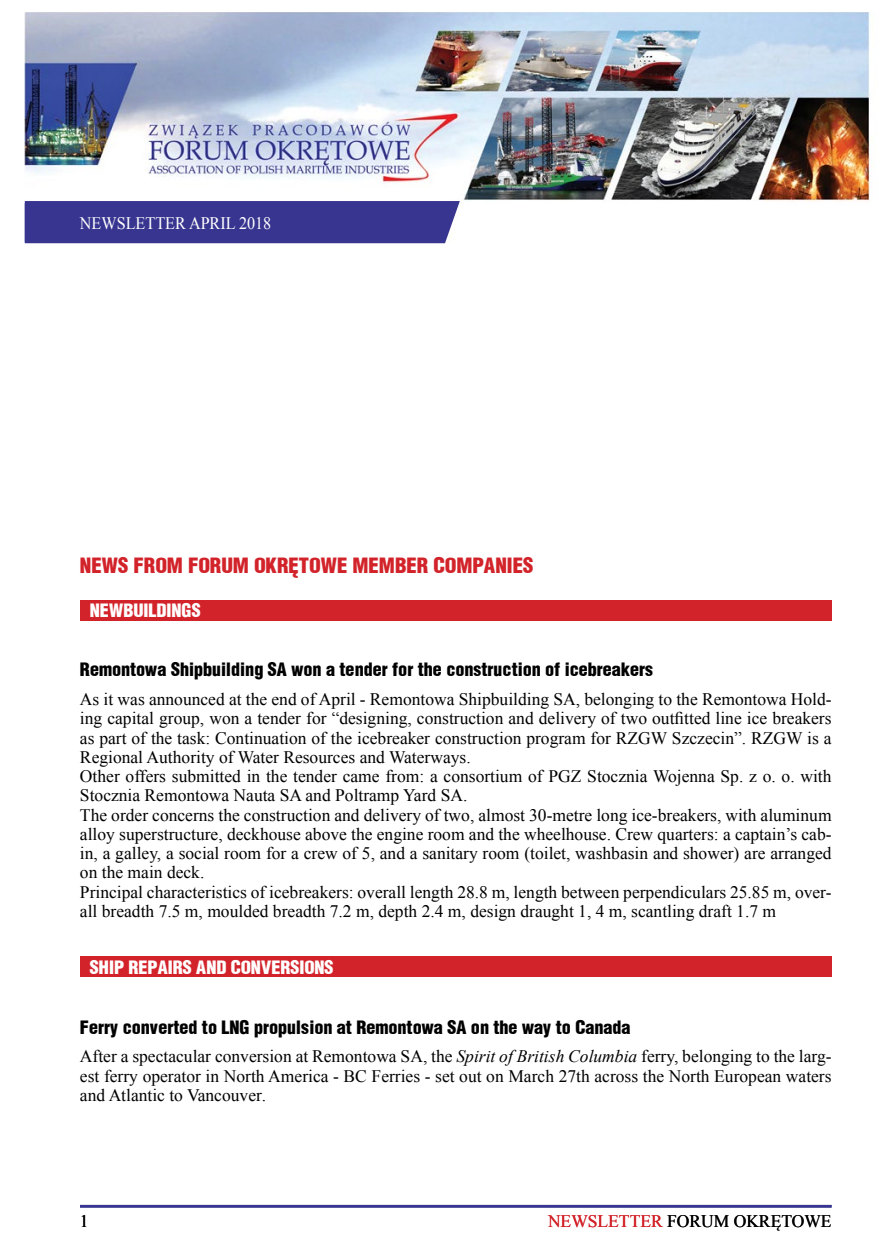
<style>
.page{position:relative;width:893px;height:1241px;background:#fff}
.page>*{position:absolute;margin:0;border:0;box-sizing:border-box;transform-origin:0 0}
.t1{font:21px "Switz Cond Blackpl";color:#d2232a}
.t2{font:18.38px "Switz Cond Blackpl";color:#000}
.t3{font:18.38px "Switz Cond Blackpl";color:#fff}
.t4{font:17.5px/19.2px "Times New Roman";color:#000}
.t5{font:17.5px "Times New Roman";color:#fff;scale:.92 1}
.s1{font-style:italic}
.s2{color:#d2232a}
</style>
<div class="page">
<img style="left:25px;top:12px;width:845px;height:189px">
<hr style="left:80px;top:1204px;width:752px;height:3px;background:#383590">
<div style="left:80px;top:956px;width:752px;height:20px;background:#d2232a"></div>
<div style="left:80px;top:599px;width:752px;height:21px;background:#d2232a"></div>
<div style="left:25px;top:201px;width:435px;height:42px;background:#383590"></div>
<div style="left:80px;top:203px;width:295px;height:39px;background:#383590"></div>
<p class="t5" style="left:80px;top:211px;width:210px">NEWSLETTER APRIL 2018</p>
<p class="t1" style="left:80px;top:551px;width:455px">NEWS FROM FORUM OKRĘTOWE MEMBER COMPANIES</p>
<p class="t3" style="left:90px;top:598px;width:112px">NEWBUILDINGS</p>
<p class="t2" style="left:80px;top:657px;width:575px">Remontowa Shipbuilding SA won a tender for the construction of icebreakers</p>
<p class="t4" style="left:80px;top:689px;width:753px">As it was announced at the end of April - Remontowa Shipbuilding SA, belonging to the Remontowa Hold&shy;ing capital group, won a tender for “designing, construction and delivery of two outfitted line ice breakers as part of the task: Continuation of the icebreaker construction program for RZGW Szczecin”. RZGW is a Regional Authority of Water Resources and Waterways.<br>Other offers submitted in the tender came from: a consortium of PGZ Stocznia Wojenna Sp. z o. o. with Stocznia Remontowa Nauta SA and Poltramp Yard SA.<br>The order concerns the construction and delivery of two, almost 30-metre long ice-breakers, with aluminum alloy superstructure, deckhouse above the engine room and the wheelhouse. Crew quarters: a captain’s cab&shy;in, a galley, a social room for a crew of 5, and a sanitary room (toilet, washbasin and shower) are arranged on the main deck.<br>Principal characteristics of icebreakers: overall length 28.8 m, length between perpendiculars 25.85 m, over&shy;all breadth 7.5 m, moulded breadth 7.2 m, depth 2.4 m, design draught 1, 4 m, scantling draft 1.7 m</p>
<p class="t3" style="left:90px;top:954px;width:245px">SHIP REPAIRS AND CONVERSIONS</p>
<p class="t2" style="left:80px;top:1014px;width:552px">Ferry converted to LNG propulsion at Remontowa SA on the way to Canada</p>
<p class="t4" style="left:80px;top:1046px;width:753px;text-align:justify">After a spectacular conversion at Remontowa SA, the <span class="s1">Spirit of British Columbia</span> ferry, belonging to the larg&shy;est ferry operator in North America - BC Ferries - set out on March 27th across the North European waters and Atlantic to Vancouver.</p>
<p class="t4" style="left:80px;top:1210px;width:10px">1</p>
<p class="t4" style="left:548px;top:1210px;width:285px"><span class="s2">NEWSLETTER</span> FORUM OKRĘTOWE</p>
</div>
